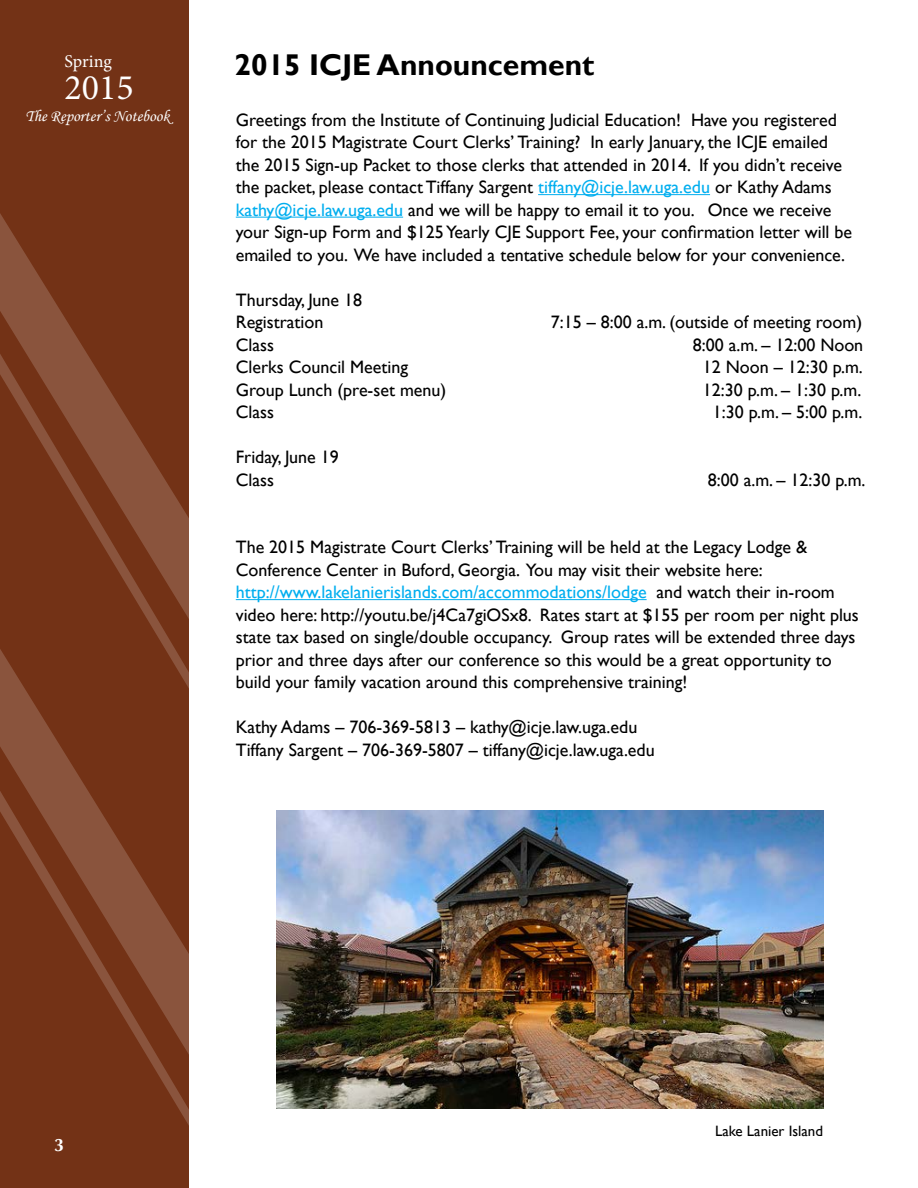
<style>
.page{position:relative;width:918px;height:1188px;background:#fff}
.page>*{position:absolute;margin:0;border:0;box-sizing:border-box;transform-origin:0 0}
.t1{font:36px "Minion Pro";color:#fff}
.t2{font:700 30px "Gill Sans";color:#000}
.t3{font:18px/22.5px "Gill Sans";color:#000}
.t4{font:18px "Minion Pro";letter-spacing:-.01em;color:#fff}
.t5{font:700 18px "Optima";color:#fff}
.t6{font:16.5px "Monotype Corsiva";color:#fff}
.t7{font:15px "Gill Sans";color:#000}
.s1{color:#00aeef}
</style>
<div class="page">
<div style="left:0;top:0;width:189px;height:1188px;background:#733216"></div>
<svg style="left:0;top:213px;width:49px;height:80px"></svg>
<svg style="left:0;top:689px;width:50px;height:41px;fill:#8a543d"></svg>
<svg style="left:0;top:293px;width:189px;height:396px"></svg>
<svg style="left:0;top:730px;width:189px;height:395px"></svg>
<hr style="left:538px;top:194px;width:172px;height:1px;background:#00aeef">
<hr style="left:236px;top:217px;width:167px;height:1px;background:#00aeef">
<hr style="left:236px;top:599px;width:411px;height:1px;background:#00aeef">
<img style="left:277px;top:811px;width:546px;height:298px">
<p class="t4" style="left:65px;top:49px;width:49px">Spring</p>
<h1 class="t1" style="left:65px;top:63px;width:71px">2015</h1>
<p class="t6" style="left:26px;top:106px;width:146px">The Reporter’s Notebook</p>
<h2 class="t2" style="left:235px;top:47px;width:361px">2015 ICJE Announcement</h2>
<p class="t3" style="left:236px;top:109px;width:618px">Greetings from the Institute of Continuing Judicial Education! Have you registered for the 2015 Magistrate Court Clerks’ Training? In early January, the ICJE emailed the 2015 Sign-up Packet to those clerks that attended in 2014. If you didn’t receive the packet, please contact Tiffany Sargent <span class="s1">tiffany@icje.law.uga.edu</span> or Kathy Adams <span class="s1">kathy@icje.law.uga.edu</span> and we will be happy to email it to you. Once we receive your Sign-up Form and $125 Yearly CJE Support Fee, your confirmation letter will be emailed to you. We have included a tentative schedule below for your convenience.</p>
<p class="t3" style="left:236px;top:289px;width:128px">Thursday, June 18<br>Registration</p>
<p class="t3" style="left:551px;top:311px;width:313px">7:15 – 8:00 a.m. (outside of meeting room)</p>
<p class="t3" style="left:236px;top:334px;width:40px">Class</p>
<p class="t3" style="left:693px;top:334px;width:172px">8:00 a.m. – 12:00 Noon</p>
<p class="t3" style="left:236px;top:356px;width:174px">Clerks Council Meeting</p>
<p class="t3" style="left:703px;top:356px;width:162px">12 Noon – 12:30 p.m.</p>
<p class="t3" style="left:236px;top:379px;width:212px">Group Lunch (pre-set menu)</p>
<p class="t3" style="left:703px;top:379px;width:160px">12:30 p.m. – 1:30 p.m.</p>
<p class="t3" style="left:236px;top:401px;width:40px">Class</p>
<p class="t3" style="left:713px;top:401px;width:151px">1:30 p.m. – 5:00 p.m.</p>
<p class="t3" style="left:236px;top:446px;width:105px">Friday, June 19<br>Class</p>
<p class="t3" style="left:708px;top:469px;width:159px">8:00 a.m. – 12:30 p.m.</p>
<p class="t3" style="left:236px;top:536px;width:625px">The 2015 Magistrate Court Clerks’ Training will be held at the Legacy Lodge &amp; Conference Center in Buford, Georgia. You may visit their website here: <span class="s1">http://www.lakelanierislands.com/accommodations/lodge</span> and watch their in-room video here: http://youtu.be/j4Ca7giOSx8. Rates start at $155 per room per night plus state tax based on single/double occupancy. Group rates will be extended three days prior and three days after our conference so this would be a great opportunity to build your family vacation around this comprehensive training!</p>
<p class="t3" style="left:236px;top:716px;width:420px">Kathy Adams – 706-369-5813 – kathy@icje.law.uga.edu<br>Tiffany Sargent – 706-369-5807 – tiffany@icje.law.uga.edu</p>
<p class="t5" style="left:54px;top:1134px;width:12px">3</p>
<p class="t7" style="left:715px;top:1122px;width:110px">Lake Lanier Island</p>
</div>
